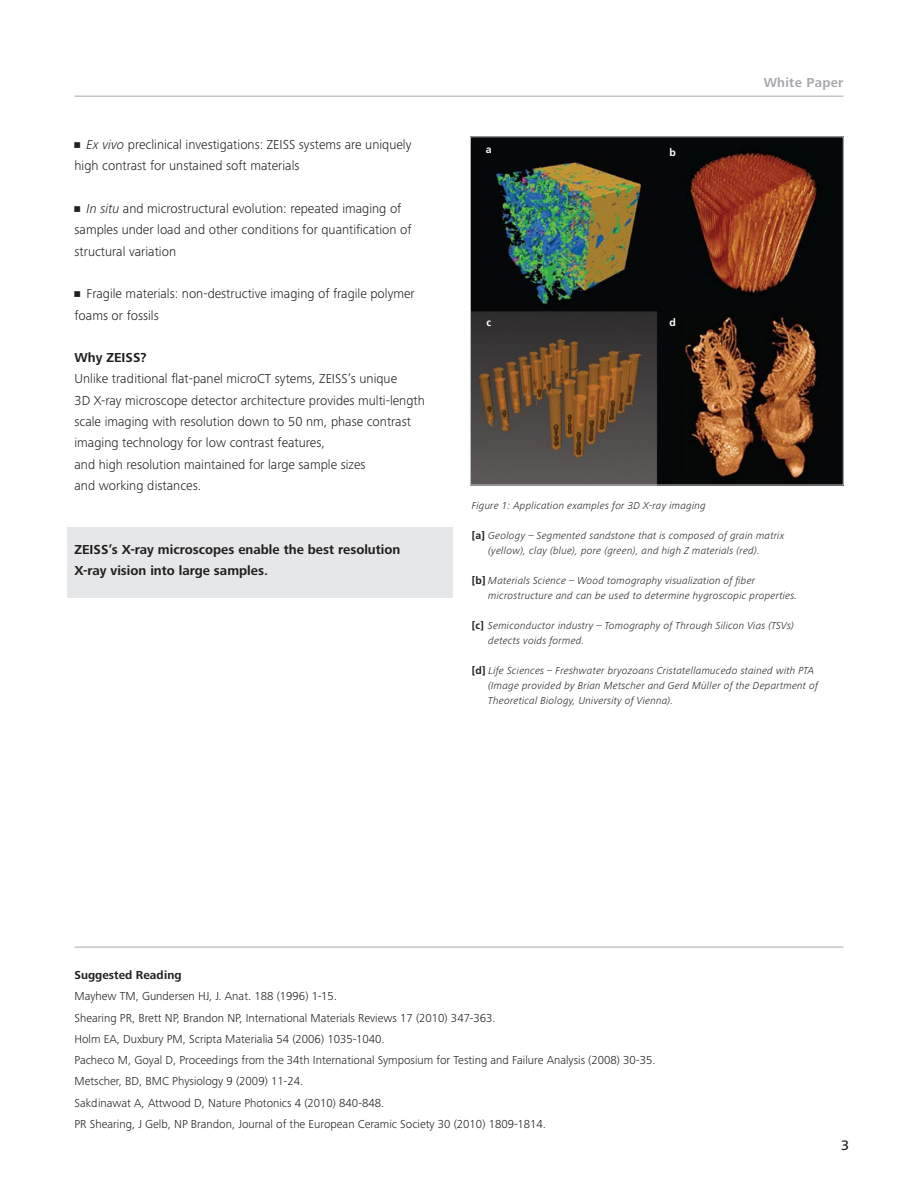
<style>
.page{position:relative;width:918px;height:1188px;background:#fff}
.page>*{position:absolute;margin:0;border:0;box-sizing:border-box;transform-origin:0 0}
.t1{font:500 14.25px "Zeiss Frutiger Next Pro";color:#231f20}
.t2{font:300 13.5px/21.3px "Zeiss Frutiger Next Pro";color:#231f20}
.t3{font:700 13.5px/21.3px "Zeiss Frutiger Next Pro";color:#231f20}
.t4{font:700 13.5px "Zeiss Frutiger Next Pro";letter-spacing:.02em;color:#a8a9ad}
.t5{font:300 12px/21.3px "Zeiss Frutiger Next Pro";color:#231f20}
.caption_7_lt_it{font:italic 300 10.5px/15px "Zeiss Frutiger Next Pro";letter-spacing:.02em;color:#231f20}
.caption_7_lt_it-2{font:700 10.5px "Frutiger";color:#fff}
.s1{font-style:italic}
.s2{font-weight:700}
.s3{font-family:"Frutiger";font-weight:700;font-style:normal}
</style>
<div class="page">
<hr style="left:75px;top:96px;width:768px;height:1px;background:#a8a9ad">
<hr style="left:75px;top:947px;width:768px;height:1px;background:#a8a9ad">
<div style="left:67px;top:527px;width:386px;height:70px;background:#e6e7e9"></div>
<img style="left:472px;top:139px;width:369px;height:344px">
<div style="left:470px;top:137px;width:373px;height:348px;border:1px solid #c7c8ca"></div>
<p class="t2" style="left:75px;top:134px;width:338px">• <span class="s1">Ex vivo</span> preclinical investigations: ZEISS systems are uniquely high contrast for unstained soft materials</p>
<p class="t2" style="left:75px;top:198px;width:339px">• <span class="s1">In situ</span> and microstructural evolution: repeated imaging of samples under load and other conditions for quantification of structural variation</p>
<p class="t2" style="left:75px;top:283px;width:342px">• Fragile materials: non-destructive imaging of fragile polymer foams or fossils</p>
<p class="t2" style="left:75px;top:347px;width:352px"><span class="s2">Why ZEISS?<br></span>Unlike traditional flat-panel microCT sytems, ZEISS’s unique<br>3D X-ray microscope detector architecture provides multi-length scale imaging with resolution down to 50 nm, phase contrast imaging technology for low contrast features,<br>and high resolution maintained for large sample sizes<br>and working distances.</p>
<p class="t3" style="left:75px;top:539px;width:327px">ZEISS’s X-ray microscopes enable the best resolution<br>X-ray vision into large samples.</p>
<p class="caption_7_lt_it-2" style="left:486px;top:143px;width:7px">a</p>
<p class="caption_7_lt_it-2" style="left:669px;top:146px;width:8px">b</p>
<p class="caption_7_lt_it-2" style="left:486px;top:316px;width:6px">c</p>
<p class="caption_7_lt_it-2" style="left:669px;top:316px;width:8px">d</p>
<p class="t4" style="left:764px;top:74px;width:81px">White Paper</p>
<p class="caption_7_lt_it" style="left:472px;top:498px;width:235px">Figure 1: Application examples for 3D X-ray imaging</p>
<p class="caption_7_lt_it" style="left:488px;top:528px;width:298px;text-indent:-16px"><span class="s3">[a]</span> Geology – Segmented sandstone that is composed of grain matrix (yellow), clay (blue), pore (green), and high Z materials (red).</p>
<p class="caption_7_lt_it" style="left:488px;top:573px;width:311px;text-indent:-16px"><span class="s3">[b]</span> Materials Science – Wood tomography visualization of fiber microstructure and can be used to determine hygroscopic properties.</p>
<p class="caption_7_lt_it" style="left:488px;top:618px;width:307px;text-indent:-16px"><span class="s3">[c]</span> Semiconductor industry – Tomography of Through Silicon Vias (TSVs) detects voids formed.</p>
<p class="caption_7_lt_it" style="left:488px;top:663px;width:331px;text-indent:-16px"><span class="s3">[d]</span> Life Sciences – Freshwater bryozoans Cristatellamucedo stained with PTA (Image provided by Brian Metscher and Gerd Müller of the Department of<br>Theoretical Biology, University of Vienna).</p>
<p class="t5" style="left:75px;top:964px;width:583px"><span class="s2">Suggested Reading<br></span>Mayhew TM, Gundersen HJ, J. Anat. 188 (1996) 1-15.<br>Shearing PR, Brett NP, Brandon NP, International Materials Reviews 17 (2010) 347-363.<br>Holm EA, Duxbury PM, Scripta Materialia 54 (2006) 1035-1040.<br>Pacheco M, Goyal D, Proceedings from the 34th International Symposium for Testing and Failure Analysis (2008) 30-35.<br>Metscher, BD, BMC Physiology 9 (2009) 11-24.<br>Sakdinawat A, Attwood D, Nature Photonics 4 (2010) 840-848.<br>PR Shearing, J Gelb, NP Brandon, Journal of the European Ceramic Society 30 (2010) 1809-1814.</p>
<p class="t1" style="left:841px;top:1137px;width:10px">3</p>
</div>
